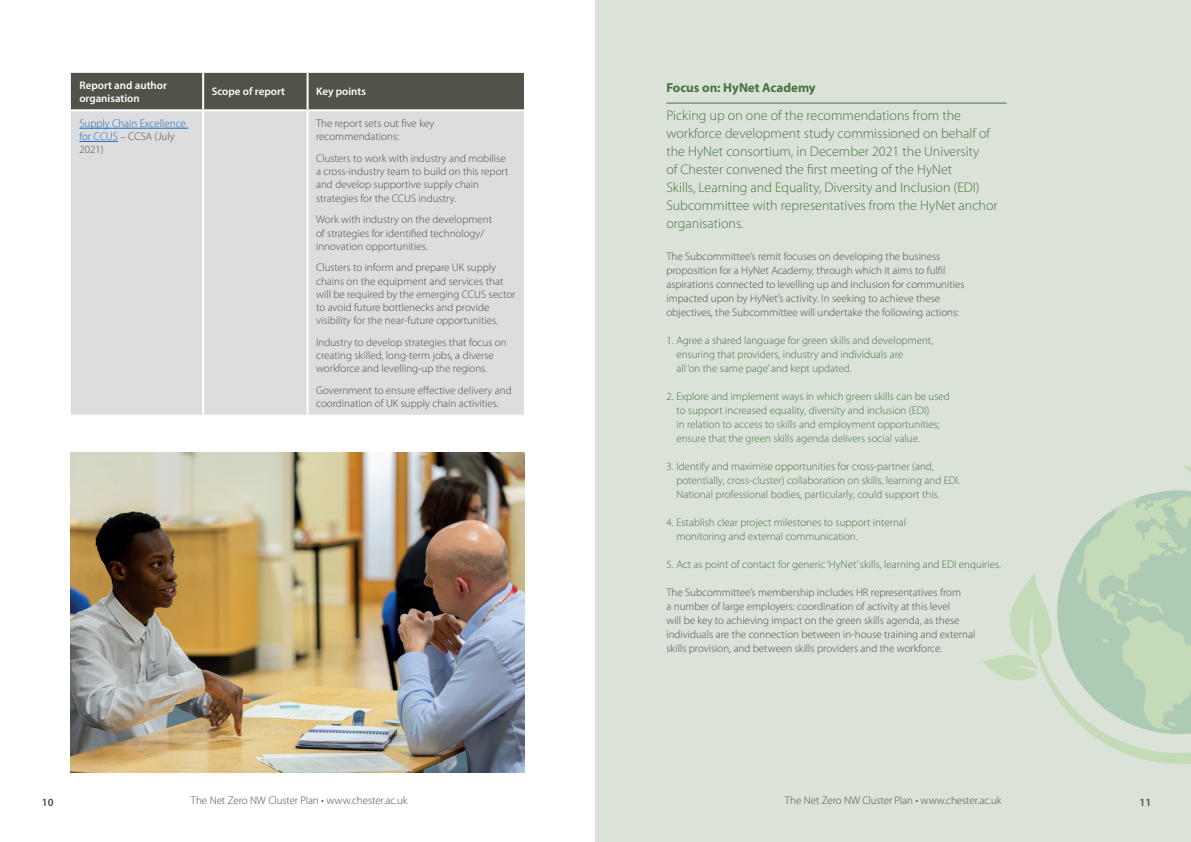
<style>
.page{position:relative;width:1191px;height:842px;background:#fff}
.page>*{position:absolute;margin:0;border:0;box-sizing:border-box;transform-origin:0 0}
.t1{font:300 14px/18px "Myriad Pro";color:#48723f}
.t2{font:700 13px "Myriad Pro";color:#48723f}
.t3{font:300 11px/13.2px "Myriad Pro";color:#4b4c4d}
.t4{font:300 11px/14px "Myriad Pro";color:#48723f}
.t5{font:600 11px/13.2px "Myriad Pro";color:#fff}
.t6{font:300 11px/13.2px "Myriad Pro";color:#1b69b4}
.t7{font:600 11px "Myriad Pro";color:#4b4c4d}
.s1{color:#4b4c4d}
</style>
<div class="page">
<div style="left:595px;top:0;width:596px;height:842px;background:#dbe3d9"></div>
<div style="left:71px;top:73px;width:453px;height:36px;background:#535249"></div>
<div style="left:71px;top:111px;width:453px;height:304px;background:#dcdddf"></div>
<hr style="left:202px;top:73px;width:2px;height:36px;background:#fff">
<hr style="left:306px;top:73px;width:2px;height:36px;background:#fff">
<hr style="left:202px;top:111px;width:2px;height:304px;background:#fff">
<hr style="left:306px;top:111px;width:2px;height:304px;background:#fff">
<hr style="left:79px;top:128px;width:109px;height:1px;background:#1b69b4">
<hr style="left:79px;top:141px;width:39px;height:1px;background:#1b69b4">
<hr style="left:666px;top:103px;width:340px;height:1px;background:#48723f">
<img style="left:71px;top:452px;width:453px;height:320px">
<svg style="left:1009px;top:466px;width:182px;height:298px"></svg>
<svg style="left:981px;top:647px;width:57px;height:48px"></svg>
<p class="t5" style="left:79px;top:78px;width:89px">Report and author organisation</p>
<p class="t5" style="left:212px;top:85px;width:75px">Scope of report</p>
<p class="t5" style="left:316px;top:85px;width:51px">Key points</p>
<p class="t6" style="left:79px;top:117px;width:108px">Supply Chain Excellence for CCUS <span class="s1">– CCSA (July<br>2021)</span></p>
<p class="t3" style="left:316px;top:117px;width:120px">The report sets out five key recommendations:</p>
<p class="t3" style="left:316px;top:152px;width:194px">Clusters to work with industry and mobilise a cross-industry team to build on this report and develop supportive supply chain strategies for the CCUS industry.</p>
<p class="t3" style="left:316px;top:213px;width:177px">Work with industry on the development of strategies for identified technology/ innovation opportunities.</p>
<p class="t3" style="left:316px;top:261px;width:201px">Clusters to inform and prepare UK supply chains on the equipment and services that will be required by the emerging CCUS sector to avoid future bottlenecks and provide visibility for the near-future opportunities.</p>
<p class="t3" style="left:316px;top:336px;width:192px">Industry to develop strategies that focus on creating skilled, long-term jobs, a diverse workforce and levelling-up the regions.</p>
<p class="t3" style="left:316px;top:384px;width:197px">Government to ensure effective delivery and coordination of UK supply chain activities.</p>
<p class="t2" style="left:666px;top:79px;width:151px">Focus on: HyNet Academy</p>
<p class="t1" style="left:666px;top:106px;width:333px">Picking up on one of the recommendations from the workforce development study commissioned on behalf of the HyNet consortium, in December 2021 the University<br>of Chester convened the first meeting of the HyNet<br>Skills, Learning and Equality, Diversity and Inclusion (EDI)<br>Subcommittee with representatives from the HyNet anchor organisations.</p>
<p class="t3" style="left:666px;top:249px;width:300px;line-height:14px">The Subcommittee’s remit focuses on developing the business proposition for a HyNet Academy, through which it aims to fulfil aspirations connected to levelling up and inclusion for communities impacted upon by HyNet’s activity. In seeking to achieve these objectives, the Subcommittee will undertake the following actions:</p>
<p class="t4" style="left:676px;top:333px;width:258px;text-indent:-10px">1. Agree a shared language for green skills and development, ensuring that providers, industry and individuals are<br>all ‘on the same page’ and kept updated.</p>
<p class="t4" style="left:676px;top:389px;width:275px;text-indent:-10px">2. Explore and implement ways in which green skills can be used to support increased equality, diversity and inclusion (EDI)<br>in relation to access to skills and employment opportunities; ensure that the green skills agenda delivers social value.</p>
<p class="t4" style="left:676px;top:459px;width:285px;text-indent:-10px">3. Identify and maximise opportunities for cross-partner (and, potentially, cross-cluster) collaboration on skills, learning and EDI.<br>National professional bodies, particularly, could support this.</p>
<p class="t4" style="left:676px;top:515px;width:231px;text-indent:-10px">4. Establish clear project milestones to support internal monitoring and external communication.</p>
<p class="t4" style="left:666px;top:557px;width:336px">5. Act as point of contact for generic ‘HyNet’ skills, learning and EDI enquiries.</p>
<p class="t3" style="left:666px;top:585px;width:310px;line-height:14px">The Subcommittee’s membership includes HR representatives from<br>a number of large employers: coordination of activity at this level<br>will be key to achieving impact on the green skills agenda, as these individuals are the connection between in-house training and external skills provision, and between skills providers and the workforce.</p>
<p class="t7" style="left:42px;top:795px;width:13px">10</p>
<p class="t3" style="left:191px;top:794px;width:218px">The Net Zero NW Cluster Plan • www.chester.ac.uk</p>
<p class="t3" style="left:785px;top:794px;width:218px">The Net Zero NW Cluster Plan • www.chester.ac.uk</p>
<p class="t7" style="left:1139px;top:795px;width:13px">11</p>
</div>
